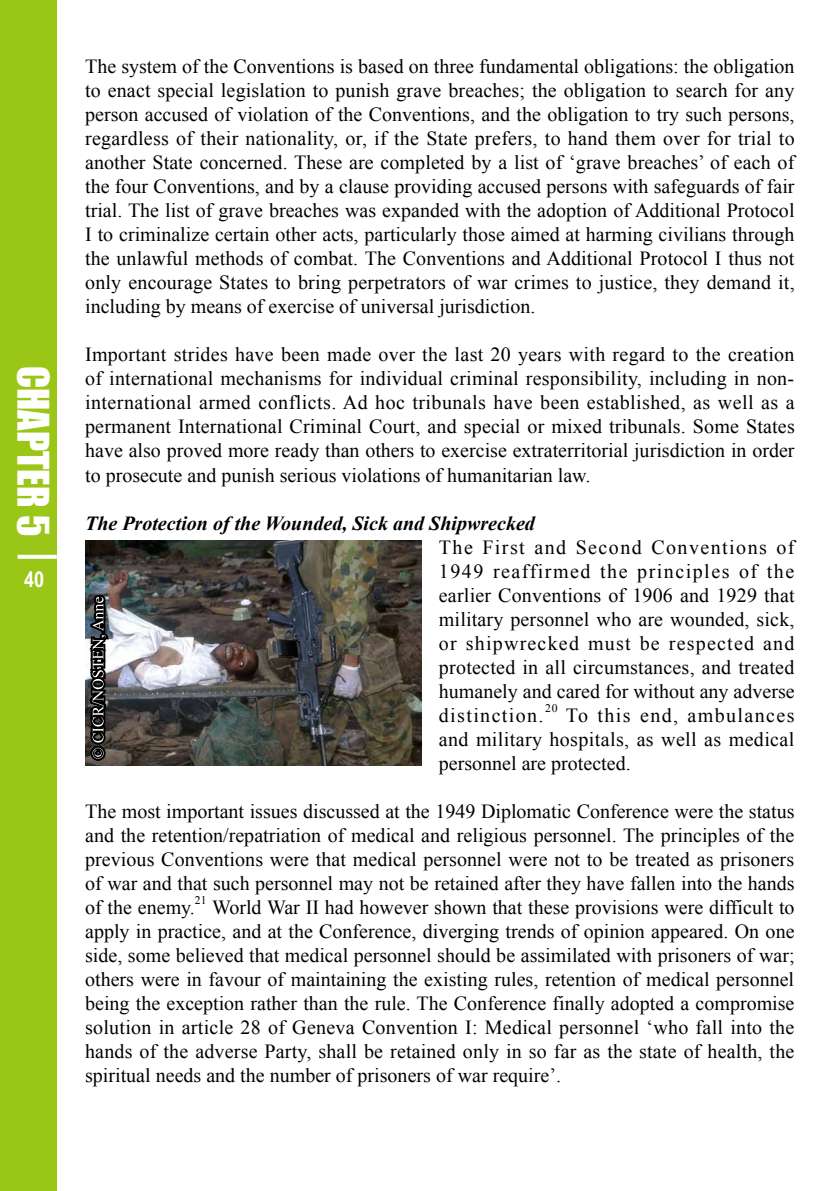
<style>
.page{position:relative;width:840px;height:1191px;background:#fff}
.page>*{position:absolute;margin:0;border:0;box-sizing:border-box;transform-origin:0 0}
.t1{font:40px "Impact";color:#fff}
.t2{font:700 22px "Arial Narrow";color:#fff}
.t3{font:20px/24px "Times New Roman";color:#000;text-align:justify}
.t4{font:italic 700 20px "Times New Roman";color:#000}
.t5{font:11.6px "Times New Roman";color:#000}
</style>
<div class="page">
<div style="left:0;top:0;width:57px;height:1191px;background:#9ac717"></div>
<svg style="left:18px;top:555px;width:39px;height:4px"></svg>
<img style="left:85px;top:540px;width:336px;height:225px">
<svg style="left:85px;top:591px;width:27px;height:173px;background:#565657"></svg>
<h1 class="t1" style="left:64px;top:366px;width:171px;rotate:90deg">CHAPTER 5</h1>
<p class="t2" style="left:24px;top:563px;width:22px">40</p>
<p class="t3" style="left:85px;top:54px;width:710px">The system of the Conventions is based on three fundamental obligations: the obligation to enact special legislation to punish grave breaches; the obligation to search for any person accused of violation of the Conventions, and the obligation to try such persons, regardless of their nationality, or, if the State prefers, to hand them over for trial to another State concerned. These are completed by a list of ‘grave breaches’ of each of the four Conventions, and by a clause providing accused persons with safeguards of fair trial. The list of grave breaches was expanded with the adoption of Additional Protocol I to criminalize certain other acts, particularly those aimed at harming civilians through the unlawful methods of combat. The Conventions and Additional Protocol I thus not only encourage States to bring perpetrators of war crimes to justice, they demand it, including by means of exercise of universal jurisdiction.</p>
<p class="t3" style="left:85px;top:342px;width:710px">Important strides have been made over the last 20 years with regard to the creation of international mechanisms for individual criminal responsibility, including in non&shy;international armed conflicts. Ad hoc tribunals have been established, as well as a permanent International Criminal Court, and special or mixed tribunals. Some States have also proved more ready than others to exercise extraterritorial jurisdiction in order to prosecute and punish serious violations of humanitarian law.</p>
<p class="t4" style="left:85px;top:509px;width:451px">The Protection of the Wounded, Sick and Shipwrecked</p>
<p class="t3" style="left:438px;top:534px;width:357px">The First and Second Conventions of 1949 reaffirmed the principles of the earlier Conventions of 1906 and 1929 that military personnel who are wounded, sick, or shipwrecked must be respected and protected in all circumstances, and treated humanely and cared for without any adverse distinction.</p>
<p class="t5" style="left:544px;top:700px;width:14px">20</p>
<p class="t3" style="left:438px;top:702px;width:357px;text-indent:127px">To this end, ambulances and military hospitals, as well as medical personnel are protected.</p>
<p class="t3" style="left:85px;top:798px;width:710px">The most important issues discussed at the 1949 Diplomatic Conference were the status and the retention/repatriation of medical and religious personnel. The principles of the previous Conventions were that medical personnel were not to be treated as prisoners of war and that such personnel may not be retained after they have fallen into the hands of the enemy.</p>
<p class="t5" style="left:195px;top:892px;width:13px">21</p>
<p class="t3" style="left:85px;top:894px;width:710px;text-indent:127px">World War II had however shown that these provisions were difficult to apply in practice, and at the Conference, diverging trends of opinion appeared. On one side, some believed that medical personnel should be assimilated with prisoners of war; others were in favour of maintaining the existing rules, retention of medical personnel being the exception rather than the rule. The Conference finally adopted a compromise solution in article 28 of Geneva Convention I: Medical personnel ‘who fall into the hands of the adverse Party, shall be retained only in so far as the state of health, the spiritual needs and the number of prisoners of war require’.</p>
</div>
